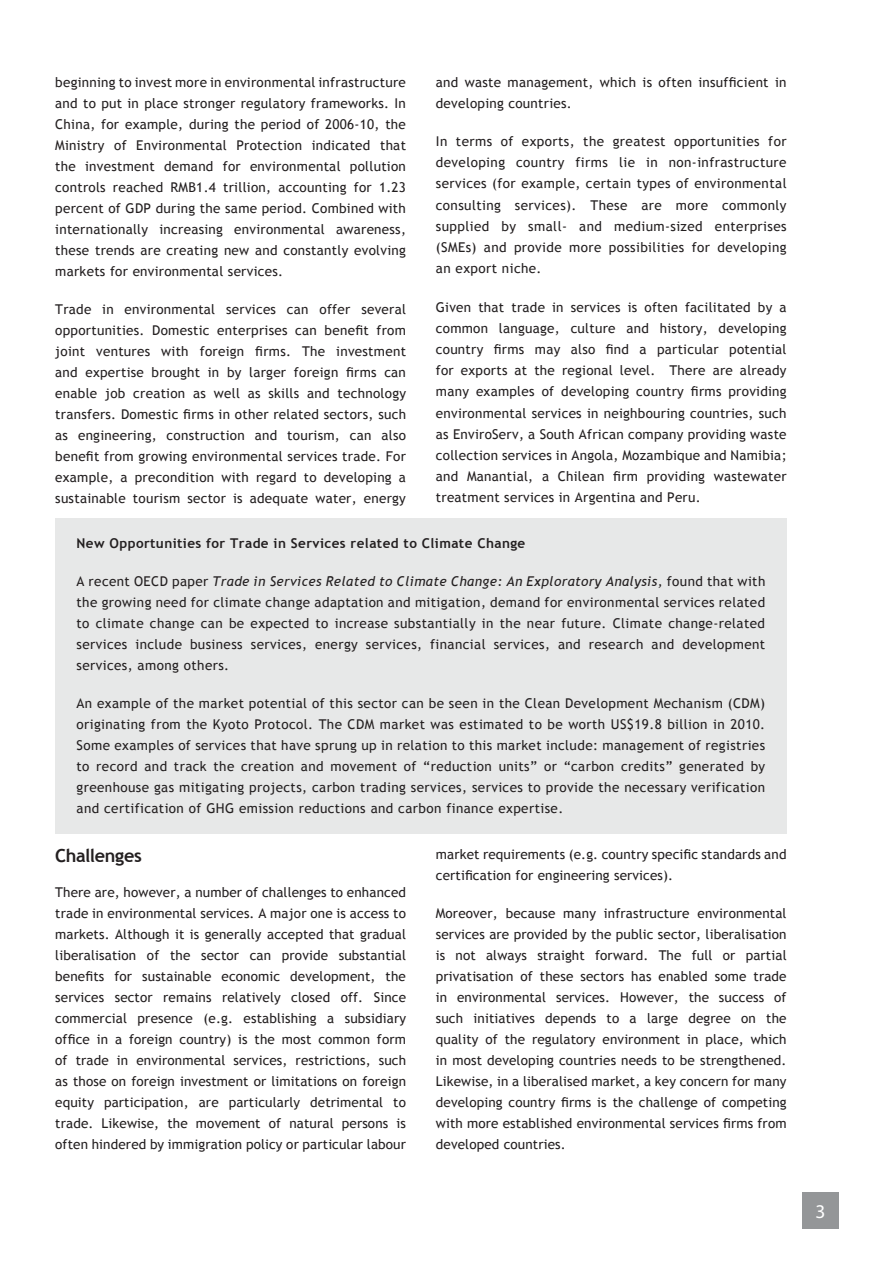
<style>
.page{position:relative;width:893px;height:1263px;background:#fff}
.page>*{position:absolute;margin:0;border:0;box-sizing:border-box;transform-origin:0 0}
.t1{font:19.5px "Myriad Pro";color:#fff}
.Body{font:700 18px "Trebuchet MS";letter-spacing:-.02em;color:#231f20}
.Body-2{font:13.5px/21px "Trebuchet MS";letter-spacing:.02em;color:#231f20;text-align:justify}
.Body-3{font:700 13.5px "Trebuchet MS";letter-spacing:.03em;color:#231f20}
.s1{font-style:italic}
</style>
<div class="page">
<div style="left:802px;top:1193px;width:36px;height:36px;background:#949698"></div>
<div style="left:55px;top:519px;width:732px;height:315px;background:#e7e8e8"></div>
<p class="Body-2" style="left:436px;top:71px;width:352px">and waste management, which is often insufficient in developing countries.</p>
<p class="Body-2" style="left:436px;top:131px;width:352px">In terms of exports, the greatest opportunities for developing country firms lie in non-infrastructure services (for example, certain types of environmental consulting services). These are more commonly supplied by small- and medium-sized enterprises (SMEs) and provide more possibilities for developing an export niche.</p>
<p class="Body-2" style="left:436px;top:296px;width:352px">Given that trade in services is often facilitated by a common language, culture and history, developing country firms may also find a particular potential for exports at the regional level. There are already many examples of developing country firms providing environmental services in neighbouring countries, such as EnviroServ, a South African company providing waste collection services in Angola, Mozambique and Namibia; and Manantial, a Chilean firm providing wastewater treatment services in Argentina and Peru.</p>
<p class="Body-3" style="left:77px;top:534px;width:450px">New Opportunities for Trade in Services related to Climate Change</p>
<p class="Body-2" style="left:77px;top:571px;width:690px">A recent OECD paper <span class="s1">Trade in Services Related to Climate Change: An Exploratory Analysis,</span> found that with the growing need for climate change adaptation and mitigation, demand for environmental services related to climate change can be expected to increase substantially in the near future. Climate change-related services include business services, energy services, financial services, and research and development services, among others.</p>
<p class="Body-2" style="left:77px;top:693px;width:690px">An example of the market potential of this sector can be seen in the Clean Development Mechanism (CDM) originating from the Kyoto Protocol. The CDM market was estimated to be worth US$19.8 billion in 2010.<br>Some examples of services that have sprung up in relation to this market include: management of registries to record and track the creation and movement of “reduction units” or “carbon credits” generated by greenhouse gas mitigating projects, carbon trading services, services to provide the necessary verification and certification of GHG emission reductions and carbon finance expertise.</p>
<p class="Body-2" style="left:55px;top:71px;width:352px">beginning to invest more in environmental infrastructure and to put in place stronger regulatory frameworks. In China, for example, during the period of 2006-10, the Ministry of Environmental Protection indicated that the investment demand for environmental pollution controls reached RMB1.4 trillion, accounting for 1.23 percent of GDP during the same period. Combined with internationally increasing environmental awareness, these trends are creating new and constantly evolving markets for environmental services.</p>
<p class="Body-2" style="left:55px;top:298px;width:352px">Trade in environmental services can offer several opportunities. Domestic enterprises can benefit from joint ventures with foreign firms. The investment and expertise brought in by larger foreign firms can enable job creation as well as skills and technology transfers. Domestic firms in other related sectors, such as engineering, construction and tourism, can also benefit from growing environmental services trade. For example, a precondition with regard to developing a sustainable tourism sector is adequate water, energy</p>
<p class="Body" style="left:55px;top:845px;width:88px">Challenges</p>
<p class="Body-2" style="left:55px;top:882px;width:352px">There are, however, a number of challenges to enhanced trade in environmental services. A major one is access to markets. Although it is generally accepted that gradual liberalisation of the sector can provide substantial benefits for sustainable economic development, the services sector remains relatively closed off. Since commercial presence (e.g. establishing a subsidiary office in a foreign country) is the most common form of trade in environmental services, restrictions, such as those on foreign investment or limitations on foreign equity participation, are particularly detrimental to trade. Likewise, the movement of natural persons is often hindered by immigration policy or particular labour</p>
<p class="Body-2" style="left:436px;top:844px;width:352px">market requirements (e.g. country specific standards and certification for engineering services).</p>
<p class="Body-2" style="left:436px;top:903px;width:352px">Moreover, because many infrastructure environmental services are provided by the public sector, liberalisation is not always straight forward. The full or partial privatisation of these sectors has enabled some trade in environmental services. However, the success of such initiatives depends to a large degree on the quality of the regulatory environment in place, which in most developing countries needs to be strengthened.<br>Likewise, in a liberalised market, a key concern for many developing country firms is the challenge of competing with more established environmental services firms from developed countries.</p>
<p class="t1" style="left:815px;top:1199px;width:12px">3</p>
</div>
